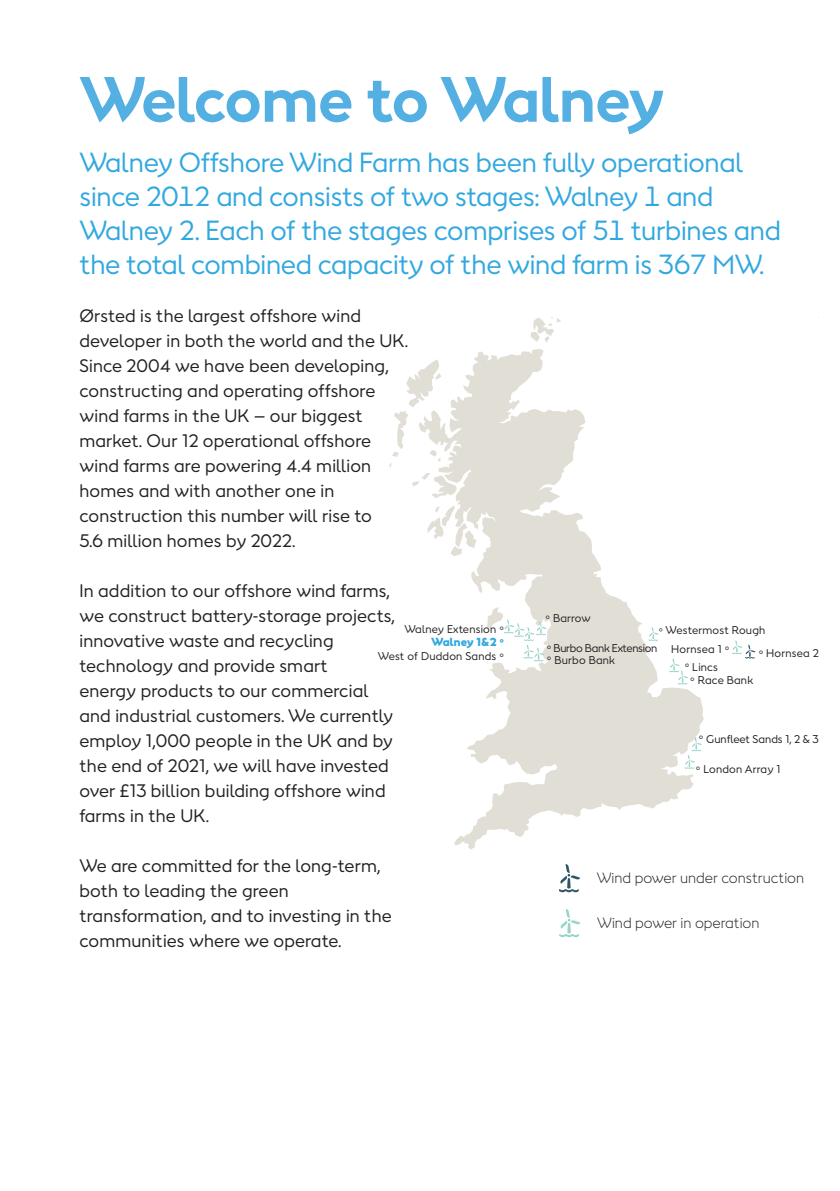
<style>
.page{position:relative;width:840px;height:1191px;background:#fff}
.page>*{position:absolute;margin:0;border:0;box-sizing:border-box;transform-origin:0 0}
.t1{font:700 60px "Orsted Sans";color:#54afe2}
.Bodytext_light{font:26px/34px "Orsted Sans";letter-spacing:-.01em;color:#32a8df}
.Bodytext_light-2{font:17px/25px "Orsted Sans";letter-spacing:.01em;color:#231f20}
.t2{font:300 14px "Orsted Sans";color:#231f20}
.TABEL_TAL_Regular_6{font:900 11px "Orsted Sans";letter-spacing:.02em;color:#32a8df}
.t3{font:10.6px/13.4px "Orsted Sans";letter-spacing:.02em;color:#231f20}
.t4{font:10.6px/11.6px "Orsted Sans";letter-spacing:-.025em;color:#231f20}
.t5{font:10.6px "Orsted Sans";color:#231f20}
</style>
<div class="page">
<svg style="left:530px;top:317px;width:31px;height:26px"></svg>
<svg style="left:438px;top:349px;width:265px;height:500px"></svg>
<svg style="left:412px;top:473px;width:44px;height:25px"></svg>
<svg style="left:427px;top:506px;width:49px;height:50px"></svg>
<svg style="left:389px;top:359px;width:52px;height:108px"></svg>
<svg style="left:648px;top:627px;width:10px;height:14px"></svg>
<svg style="left:684px;top:737px;width:17px;height:32px"></svg>
<svg style="left:732px;top:640px;width:23px;height:18px"></svg>
<svg style="left:486px;top:607px;width:60px;height:54px"></svg>
<svg style="left:669px;top:658px;width:18px;height:26px"></svg>
<div style="left:427px;top:636px;width:78px;height:13px;background:#fff"></div>
<svg style="left:559px;top:909px;width:21px;height:28px"></svg>
<svg style="left:559px;top:864px;width:21px;height:28px"></svg>
<p class="t1" style="left:79px;top:59px;width:585px">Welcome to Walney</p>
<p class="Bodytext_light" style="left:79px;top:145px;width:702px">Walney Offshore Wind Farm has been fully operational since 2012 and consists of two stages: Walney 1 and Walney 2. Each of the stages comprises of 51 turbines and the total combined capacity of the wind farm is 367 MW.</p>
<p class="Bodytext_light-2" style="left:79px;top:303px;width:330px">Ørsted is the largest offshore wind developer in both the world and the UK.<br>Since 2004 we have been developing, constructing and operating offshore wind farms in the UK – our biggest market. Our 12 operational offshore wind farms are powering 4.4 million homes and with another one in construction this number will rise to<br>5.6 million homes by 2022.</p>
<p class="Bodytext_light-2" style="left:79px;top:578px;width:317px">In addition to our offshore wind farms, we construct battery-storage projects, innovative waste and recycling technology and provide smart<br>energy products to our commercial and industrial customers. We currently employ 1,000 people in the UK and by the end of 2021, we will have invested over £13 billion building offshore wind farms in the UK.</p>
<p class="Bodytext_light-2" style="left:79px;top:853px;width:313px">We are committed for the long-term, both to leading the green transformation, and to investing in the communities where we operate.</p>
<p class="t3" style="left:377px;top:622px;width:127px;text-align:right">Walney Extension °<br>Walney 1&amp;2 °<br>West of Duddon Sands °</p>
<p class="TABEL_TAL_Regular_6" style="left:431px;top:635px;width:74px">Walney 1&amp;2 °</p>
<p class="t3" style="left:545px;top:611px;width:47px">° Barrow</p>
<p class="t3" style="left:658px;top:623px;width:108px"><sub>°</sub> Westermost Rough</p>
<p class="t4" style="left:546px;top:642px;width:112px">° Burbo Bank Extension ° Burbo Bank</p>
<p class="t3" style="left:671px;top:642px;width:60px">Hornsea 1 °</p>
<p class="t3" style="left:758px;top:646px;width:62px">° Hornsea 2</p>
<p class="t3" style="left:690px;top:660px;width:64px;text-indent:-6px">° Lincs<br>° Race Bank</p>
<p class="t5" style="left:698px;top:731px;width:122px">° Gunfleet Sands 1, 2 &amp; 3</p>
<p class="t3" style="left:695px;top:762px;width:86px">° London Array 1</p>
<p class="t2" style="left:596px;top:868px;width:209px">Wind power under construction</p>
<p class="t2" style="left:597px;top:914px;width:163px">Wind power in operation</p>
</div>
